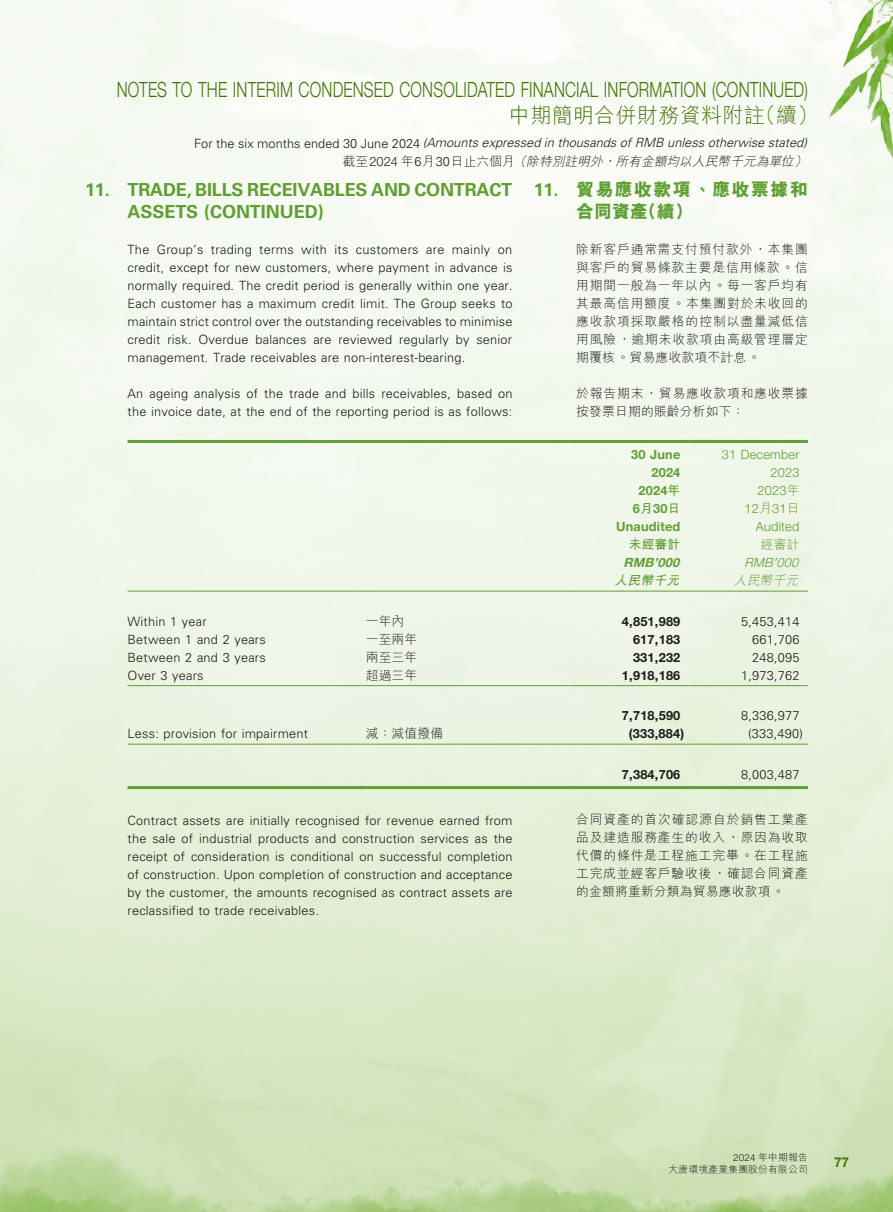
<style>
.page{position:relative;width:893px;height:1212px;background:#fff}
.page>*{position:absolute;margin:0;border:0;box-sizing:border-box;transform-origin:0 0}
.t1{font:300 21px "Helvetica Neue LT Pro";letter-spacing:.015em;color:#427306;scale:.74 1}
.t2{font:300 21px "M Hei HK";letter-spacing:.015em;color:#427306}
.t3{font:700 18px/22.5px "Univers LT Pro 65";letter-spacing:-.01em;color:#609f31}
.t4{font:800 18px/22.5px "M Hei HK";letter-spacing:.075em;color:#609f31}
.t5{font:700 13.5px "Helvetica Neue LT Pro";color:#427306}
.t6{font:300 12.75px/18px "Univers LT Pro 45";letter-spacing:.015em;color:#1c1c1b;text-align:justify}
.t7{font:300 12.75px/18px "M Hei HK";letter-spacing:.07em;color:#1c1c1b;text-align:justify}
.t8{font:italic 300 12.75px "Univers LT Pro 45";color:#1c1c1b}
.t9{font:700 12.75px "Helvetica Neue LT Pro";letter-spacing:.015em;color:#1c1c1b}
.t10{font:italic 300 12.75px "M Hei HK";color:#1c1c1b}
.t11{font:300 12.75px/18px "Helvetica Neue LT Pro";letter-spacing:.015em;color:#609f31;text-align:right}
.t12{font:700 12.75px/18px "Helvetica Neue LT Pro";letter-spacing:.015em;color:#609f31;text-align:right}
.t13{font:italic 700 12.75px "Helvetica Neue LT Pro";color:#609f31}
.t14{font:italic 300 12.75px "Helvetica Neue LT Pro";color:#609f31}
.t15{font:italic 700 12.75px "M Hei HK";color:#609f31}
.t16{font:italic 300 12.75px "M Hei HK";color:#609f31}
.t17{font:700 12.75px "M Hei HK";color:#609f31}
.t18{font:300 12.75px "M Hei HK";color:#609f31}
.t19{font:300 9.75px/12px "M Hei HK";letter-spacing:.025em;color:#1c1c1b;text-align:right}
.s1{font-style:normal}
.s2{font-family:"Helvetica Neue LT Pro";font-style:normal}
.s3{font-family:"Univers LT Pro 45";font-style:normal}
.s4{font-family:"Univers LT Pro 65";font-weight:700}
.s5{font-family:"M Hei HK"}
.s6{font-family:"Helvetica Neue LT Pro"}
</style>
<div class="page">
<img style="left:0;top:0;width:893px;height:1212px">
<hr style="left:128px;top:440px;width:442px;height:3px;background:#609f31">
<hr style="left:570px;top:440px;width:119px;height:3px;background:#609f31">
<hr style="left:689px;top:440px;width:119px;height:3px;background:#609f31">
<hr style="left:128px;top:591px;width:238px;height:1px;background:#609f31">
<hr style="left:366px;top:591px;width:204px;height:1px;background:#609f31">
<hr style="left:570px;top:591px;width:119px;height:1px;background:#609f31">
<hr style="left:689px;top:591px;width:119px;height:1px;background:#609f31">
<hr style="left:128px;top:685px;width:238px;height:1px;background:#609f31">
<hr style="left:366px;top:685px;width:204px;height:1px;background:#609f31">
<hr style="left:570px;top:685px;width:119px;height:1px;background:#609f31">
<hr style="left:689px;top:685px;width:119px;height:1px;background:#609f31">
<hr style="left:128px;top:744px;width:238px;height:1px;background:#609f31">
<hr style="left:366px;top:744px;width:204px;height:1px;background:#609f31">
<hr style="left:570px;top:744px;width:119px;height:1px;background:#609f31">
<hr style="left:689px;top:744px;width:119px;height:1px;background:#609f31">
<hr style="left:128px;top:786px;width:238px;height:3px;background:#609f31">
<hr style="left:366px;top:786px;width:204px;height:3px;background:#609f31">
<hr style="left:570px;top:786px;width:119px;height:3px;background:#609f31">
<hr style="left:689px;top:786px;width:119px;height:3px;background:#609f31">
<h1 class="t1" style="left:117px;top:77px;width:935px">NOTES TO THE INTERIM CONDENSED CONSOLIDATED FINANCIAL INFORMATION (CONTINUED)</h1>
<h1 class="t2" style="left:509px;top:100px;width:311px">中期簡明合併財務資料附註（續）</h1>
<p class="t8" style="left:194px;top:134px;width:618px"><span class="s1">F o r t h e s i x m o n t h s e n d e d 3 0 J u n e 2 0 2 4</span> (Amountsexpressed in thousandsofRMB unlessotherwise stated)</p>
<p class="t10" style="left:343px;top:152px;width:469px"><span class="s1">截至</span> <span class="s2">2 0 2 4</span> <span class="s1">年</span> <span class="s3">6</span> <span class="s1">月</span> <span class="s3">3 0</span> <span class="s1">日止六個月</span>（除特別註明外，所有金額均以人民幣千元為單位）</p>
<h2 class="t4" style="left:576px;top:178px;width:233px;text-indent:-43px"><span class="s4">11.</span> 貿易應收款項、應收票據和合同資產（續）</h2>
<p class="t7" style="left:576px;top:240px;width:233px">除新客戶通常需支付預付款外，本集團與客戶的貿易條款主要是信用條款。信用期間一般為一年以內。每一客戶均有其最高信用額度。本集團對於未收回的應收款項採取嚴格的控制以盡量減低信用風險，逾期未收款項由高級管理層定期覆核。貿易應收款項不計息。</p>
<p class="t7" style="left:576px;top:384px;width:233px">於報告期末，貿易應收款項和應收票據按發票日期的賬齡分析如下：</p>
<h2 class="t3" style="left:128px;top:177px;width:386px;text-indent:-43px">11. TRADE, BILLS RECEIVABLES AND CONTRACT<br>ASSETS (CONTINUED)</h2>
<p class="t6" style="left:128px;top:241px;width:387px">The Group’s trading terms with its customers are mainly on credit, except for new customers, where payment in advance is normally required. The credit period is generally within one year.<br>Each customer has a maximum credit limit. The Group seeks to maintain strict control over the outstanding receivables to minimise credit risk. Overdue balances are reviewed regularly by senior management. Trade receivables are non-interest-bearing.</p>
<p class="t6" style="left:128px;top:385px;width:387px">An ageing analysis of the trade and bills receivables, based on the invoice date, at the end of the reporting period is as follows:</p>
<p class="t12" style="left:631px;top:445px;width:51px">30 June<br>2024</p>
<p class="t11" style="left:722px;top:445px;width:79px">31 December<br>2023</p>
<p class="t12" style="left:633px;top:481px;width:49px;text-align:center">2024<span class="s5">年<br></span>6<span class="s5">月</span>30<span class="s5">日</span></p>
<p class="t11" style="left:744px;top:481px;width:56px">2023<span class="s5">年<br></span>12<span class="s5">月</span>31<span class="s5">日</span></p>
<p class="t12" style="left:616px;top:517px;width:66px">Unaudited</p>
<p class="t17" style="left:629px;top:535px;width:53px">未經審計</p>
<p class="t11" style="left:756px;top:517px;width:45px">Audited</p>
<p class="t18" style="left:761px;top:536px;width:40px">經審計</p>
<p class="t13" style="left:623px;top:555px;width:61px">RMB’000</p>
<p class="t15" style="left:615px;top:571px;width:70px">人民幣千元</p>
<p class="t14" style="left:745px;top:555px;width:59px">RMB’000</p>
<p class="t16" style="left:734px;top:572px;width:70px">人民幣千元</p>
<p class="t6" style="left:128px;top:612px;width:81px">Within 1 year</p>
<p class="t7" style="left:366px;top:612px;width:40px">一年內</p>
<p class="t9" style="left:622px;top:613px;width:60px">4,851,989</p>
<p class="t6" style="left:741px;top:612px;width:60px">5,453,414</p>
<p class="t6" style="left:128px;top:630px;width:140px">Between 1 and 2 years</p>
<p class="t7" style="left:366px;top:630px;width:53px">一至兩年</p>
<p class="t9" style="left:633px;top:631px;width:49px">617,183</p>
<p class="t6" style="left:752px;top:630px;width:49px">661,706</p>
<p class="t6" style="left:128px;top:648px;width:140px">Between 2 and 3 years</p>
<p class="t7" style="left:366px;top:648px;width:53px">兩至三年</p>
<p class="t9" style="left:633px;top:649px;width:49px">331,232</p>
<p class="t6" style="left:752px;top:648px;width:49px">248,095</p>
<p class="t6" style="left:128px;top:666px;width:78px">Over 3 years</p>
<p class="t7" style="left:366px;top:666px;width:53px">超過三年</p>
<p class="t9" style="left:622px;top:667px;width:60px">1,918,186</p>
<p class="t6" style="left:741px;top:666px;width:60px">1,973,762</p>
<p class="t9" style="left:622px;top:708px;width:60px">7,718,590</p>
<p class="t6" style="left:741px;top:706px;width:60px">8,336,977</p>
<p class="t6" style="left:128px;top:724px;width:182px">Less: provision for impairment</p>
<p class="t7" style="left:366px;top:724px;width:79px">減：減值撥備</p>
<p class="t9" style="left:629px;top:726px;width:57px">(333,884)</p>
<p class="t6" style="left:748px;top:724px;width:56px">(333,490)</p>
<p class="t9" style="left:622px;top:766px;width:60px">7,384,706</p>
<p class="t6" style="left:741px;top:765px;width:60px">8,003,487</p>
<p class="t6" style="left:128px;top:811px;width:387px">Contract assets are initially recognised for revenue earned from the sale of industrial products and construction services as the receipt of consideration is conditional on successful completion of construction. Upon completion of construction and acceptance by the customer, the amounts recognised as contract assets are reclassified to trade receivables.</p>
<p class="t7" style="left:576px;top:810px;width:233px">合同資產的首次確認源自於銷售工業產品及建造服務產生的收入，原因為收取代價的條件是工程施工完畢。在工程施工完成並經客戶驗收後，確認合同資產的金額將重新分類為貿易應收款項。</p>
<p class="t19" style="left:668px;top:1151px;width:141px"><span class="s6">2024</span> 年中期報告<br>大唐環境產業集團股份有限公司</p>
<p class="t5" style="left:834px;top:1154px;width:16px">77</p>
</div>
